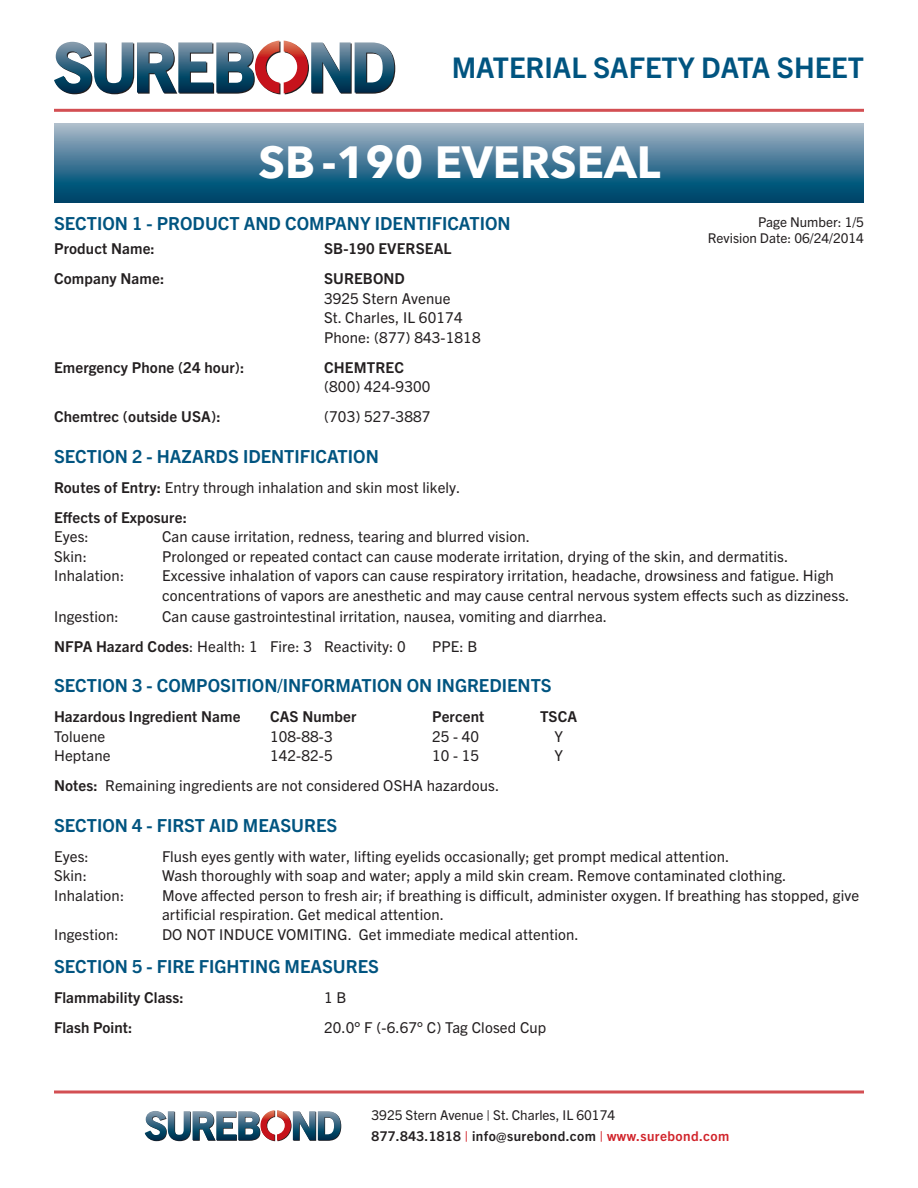
<style>
.page{position:relative;width:918px;height:1188px;background:#fff}
.page>*{position:absolute;margin:0;border:0;box-sizing:border-box;transform-origin:0 0}
.t1{font:700 45px "Avenir Next";color:#fff}
.t2{font:700 28.5px "Trade Gothic Next LT Pro";color:#005480}
.t3{font:700 18px "Trade Gothic Next LT Pro";color:#005480}
.t4{font:15px/19.5px "Trade Gothic Next LT Pro";letter-spacing:.01em;color:#231f20}
.t5{font:700 15px "Trade Gothic Next LT Pro";letter-spacing:.01em;color:#231f20}
.t6{font:13.5px/21px "Trade Gothic Next LT Pro";color:#231f20}
.s1{font-weight:700}
.s2{font-weight:700;color:#d1232a}
</style>
<div class="page">
<svg style="left:54px;top:41px;width:341px;height:53px"></svg>
<svg style="left:54px;top:123px;width:810px;height:79px;background:#467a97"></svg>
<hr style="left:54px;top:109px;width:810px;height:3px;background:#d34f53">
<svg style="left:54px;top:1090px;width:810px;height:4px;background:#dd7a7d"></svg>
<svg style="left:145px;top:1110px;width:196px;height:31px"></svg>
<h2 class="t2" style="left:452px;top:48px;width:414px">MATERIAL SAFETY DATA SHEET</h2>
<h1 class="t1" style="left:259px;top:123px;width:403px">SB -190 EVERSEAL</h1>
<p class="t3" style="left:54px;top:211px;width:458px">SECTION 1 - PRODUCT AND COMPANY IDENTIFICATION</p>
<p class="t5" style="left:54px;top:238px;width:102px">Product Name:</p>
<p class="t5" style="left:324px;top:238px;width:129px">SB-190 EVERSEAL</p>
<p class="t5" style="left:54px;top:268px;width:112px">Company Name:</p>
<p class="t5" style="left:324px;top:268px;width:82px">SUREBOND</p>
<p class="t4" style="left:324px;top:287px;width:158px">3925 Stern Avenue<br>St. Charles, IL 60174<br>Phone: (877) 843-1818</p>
<p class="t5" style="left:54px;top:357px;width:192px">Emergency Phone (24 hour):</p>
<p class="t5" style="left:324px;top:357px;width:81px">CHEMTREC</p>
<p class="t4" style="left:324px;top:376px;width:108px">(800) 424-9300</p>
<p class="t5" style="left:54px;top:406px;width:168px">Chemtrec (outside USA):</p>
<p class="t4" style="left:324px;top:406px;width:108px">(703) 527-3887</p>
<p class="t3" style="left:54px;top:443px;width:326px">SECTION 2 - HAZARDS IDENTIFICATION</p>
<p class="t4" style="left:54px;top:471px;width:408px;line-height:30px"><span class="s1">Routes of Entry:</span> Entry through inhalation and skin most likely.<br><span class="s1">Effects of Exposure:</span></p>
<p class="t4" style="left:54px;top:526px;width:36px">Eyes:</p>
<p class="t4" style="left:162px;top:526px;width:370px">Can cause irritation, redness, tearing and blurred vision.</p>
<p class="t4" style="left:54px;top:545px;width:34px">Skin:</p>
<p class="t4" style="left:162px;top:545px;width:628px">Prolonged or repeated contact can cause moderate irritation, drying of the skin, and dermatitis.</p>
<p class="t4" style="left:54px;top:565px;width:72px">Inhalation:</p>
<p class="t4" style="left:162px;top:565px;width:689px">Excessive inhalation of vapors can cause respiratory irritation, headache, drowsiness and fatigue. High concentrations of vapors are anesthetic and may cause central nervous system effects such as dizziness.</p>
<p class="t4" style="left:54px;top:605px;width:66px">Ingestion:</p>
<p class="t6" style="left:708px;top:213px;width:158px;line-height:16.2px;text-align:right">Page Number: 1/5<br>Revision Date: 06/24/2014</p>
<p class="t4" style="left:54px;top:600px;width:555px;line-height:30px;text-indent:108px">Can cause gastrointestinal irritation, nausea, vomiting and diarrhea.<br><span class="s1">NFPA Hazard Codes</span>: Health: 1 Fire: 3 Reactivity: 0</p>
<p class="t4" style="left:432px;top:635px;width:47px">PPE: B</p>
<p class="t3" style="left:54px;top:673px;width:499px">SECTION 3 - COMPOSITION/INFORMATION ON INGREDIENTS</p>
<p class="t5" style="left:54px;top:706px;width:188px">Hazardous Ingredient Name</p>
<p class="t5" style="left:270px;top:706px;width:88px">CAS Number</p>
<p class="t5" style="left:432px;top:706px;width:54px">Percent</p>
<p class="t5" style="left:540px;top:706px;width:39px">TSCA</p>
<p class="t4" style="left:54px;top:725px;width:53px">Toluene</p>
<p class="t4" style="left:270px;top:725px;width:64px">108-88-3</p>
<p class="t4" style="left:432px;top:725px;width:49px">25 - 40</p>
<p class="t4" style="left:554px;top:725px;width:10px">Y</p>
<p class="t4" style="left:54px;top:745px;width:58px">Heptane</p>
<p class="t4" style="left:270px;top:745px;width:64px">142-82-5</p>
<p class="t4" style="left:432px;top:745px;width:49px">10 - 15</p>
<p class="t4" style="left:554px;top:745px;width:10px">Y</p>
<p class="t4" style="left:54px;top:775px;width:447px"><span class="s1">Notes:</span> Remaining ingredients are not considered OSHA hazardous.</p>
<p class="t3" style="left:54px;top:812px;width:285px">SECTION 4 - FIRST AID MEASURES</p>
<p class="t4" style="left:54px;top:845px;width:36px">Eyes:</p>
<p class="t4" style="left:162px;top:845px;width:569px">Flush eyes gently with water, lifting eyelids occasionally; get prompt medical attention.</p>
<p class="t4" style="left:54px;top:865px;width:34px">Skin:</p>
<p class="t4" style="left:162px;top:865px;width:626px">Wash thoroughly with soap and water; apply a mild skin cream. Remove contaminated clothing.</p>
<p class="t4" style="left:54px;top:884px;width:72px">Inhalation:</p>
<p class="t4" style="left:162px;top:884px;width:699px">Move affected person to fresh air; if breathing is difficult, administer oxygen. If breathing has stopped, give artificial respiration. Get medical attention.</p>
<p class="t4" style="left:54px;top:923px;width:66px">Ingestion:</p>
<p class="t4" style="left:162px;top:923px;width:418px">DO NOT INDUCE VOMITING. Get immediate medical attention.</p>
<p class="t3" style="left:54px;top:953px;width:327px">SECTION 5 - FIRE FIGHTING MEASURES</p>
<p class="t5" style="left:54px;top:987px;width:131px">Flammability Class:</p>
<p class="t4" style="left:324px;top:986px;width:24px">1 B</p>
<p class="t5" style="left:54px;top:1017px;width:80px">Flash Point:</p>
<p class="t4" style="left:324px;top:1016px;width:224px">20.0° F (-6.67° C) Tag Closed Cup</p>
<p class="t6" style="left:372px;top:1103px;width:359px">3925 Stern Avenue | St. Charles, IL 60174<br><span class="s1">877.843.1818</span> <span class="s2">|</span> <span class="s1">info@surebond.com</span> <span class="s2">| www.surebond.com</span></p>
</div>
